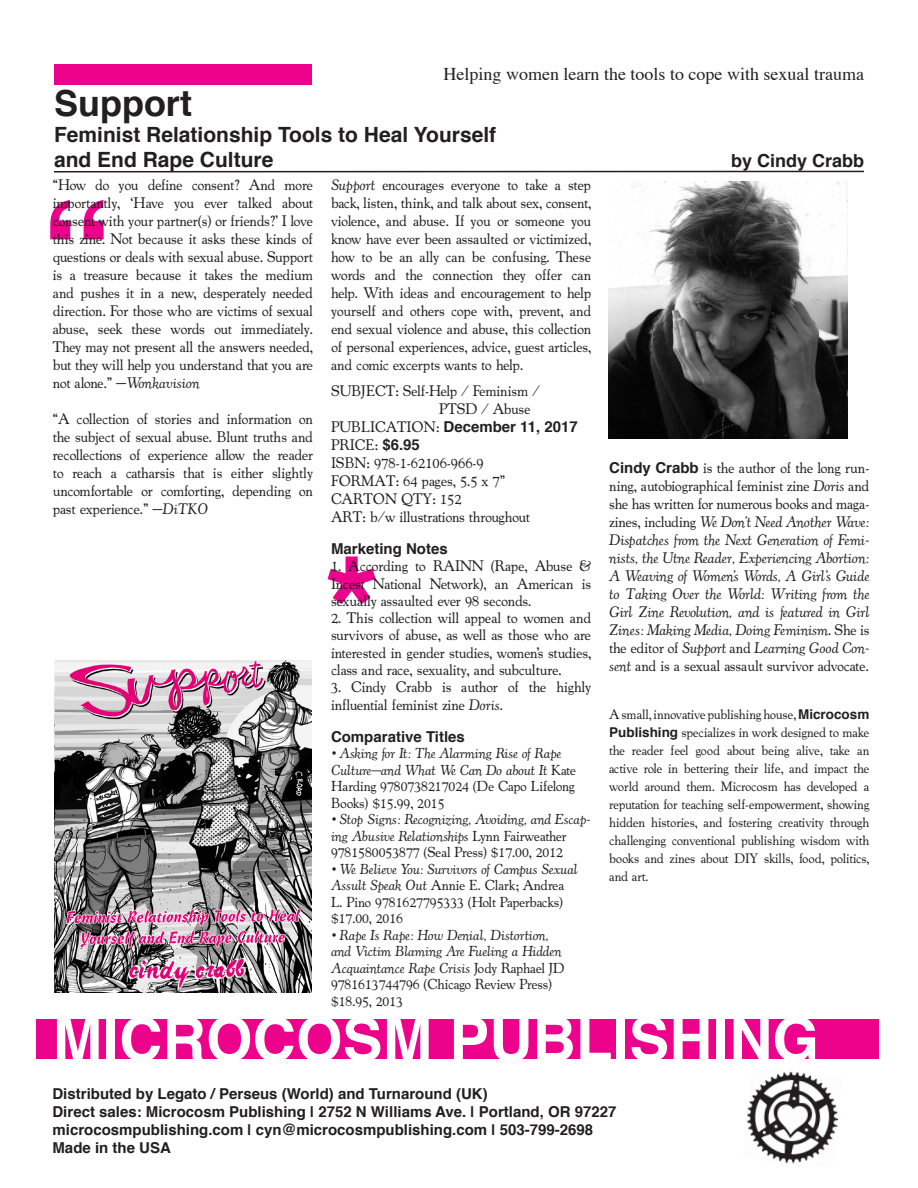
<style>
.page{position:relative;width:918px;height:1188px;background:#fff}
.page>*{position:absolute;margin:0;border:0;box-sizing:border-box;transform-origin:0 0}
.t1{font:700 144px "Helvetica";color:#ed028c}
.t2{font:700 60px "Helvetica";color:#fff}
.t3{font:700 36px "Helvetica";color:#231f20}
.t4{font:700 21px "Helvetica";color:#231f20}
.t5{font:18px "Times";color:#231f20}
.t6{font:700 18px "Helvetica";color:#231f20}
.t7{font:500 15px/18px "Cooper Old Style";letter-spacing:-.01em;color:#231f20;text-align:justify}
.t8{font:italic 15px/18px "Cooper Old Style";color:#231f20;text-align:justify}
.t9{font:700 15px "Helvetica";color:#231f20}
.t10{font:italic 14.25px/16.5px "Cooper Old Style";color:#231f20}
.t11{font:500 14.25px/16.5px "Cooper Old Style";color:#231f20}
.t12{font:500 13.5px/18px "Cooper Old Style";letter-spacing:-.005em;color:#231f20;text-align:justify}
.s1{font-weight:400;font-style:italic}
.s2{font-family:"Cooper Old Style";font-weight:500}
.s3{font-family:"Helvetica";font-weight:700}
.s4{font-weight:500;font-style:normal}
.s5{font-family:"Helvetica";font-weight:700;font-style:normal}
</style>
<div class="page">
<div style="left:54px;top:64px;width:258px;height:22px;background:#ed028c"></div>
<div style="left:36px;top:1020px;width:843px;height:39px;background:#ed028c"></div>
<hr style="left:54px;top:171px;width:810px;height:1px;background:#231f20">
<img style="left:746px;top:1071px;width:93px;height:93px">
<img style="left:608px;top:181px;width:239px;height:258px">
<img style="left:54px;top:660px;width:258px;height:332px">
<p class="t5" style="left:444px;top:57px;width:422px">Helping women learn the tools to cope with sexual trauma</p>
<p class="t3" style="left:54px;top:75px;width:139px">Support</p>
<p class="t4" style="left:54px;top:117px;width:444px">Feminist Relationship Tools to Heal Yourself</p>
<p class="t4" style="left:54px;top:142px;width:221px">and End Rape Culture</p>
<p class="t6" style="left:731px;top:146px;width:135px">by Cindy Crabb</p>
<p class="t7" style="left:53px;top:176px;width:262px">“How do you define consent? And more importantly, ‘Have you ever talked about consent with your partner(s) or friends?’ I love this zine. Not because it asks these kinds of questions or deals with sexual abuse. Support is a treasure because it takes the medium and pushes it in a new, desperately needed direction. For those who are victims of sexual abuse, seek these words out immediately.<br>They may not present all the answers needed, but they will help you understand that you are not alone.” —<span class="s1">Wonkavision</span></p>
<p class="t7" style="left:53px;top:410px;width:262px">“A collection of stories and information on the subject of sexual abuse. Blunt truths and recollections of experience allow the reader to reach a catharsis that is either slightly uncomfortable or comforting, depending on past experience.” —<span class="s1">DiTKO</span></p>
<p class="t1" style="left:40px;top:138px;width:73px">“</p>
<p class="t7" style="left:331px;top:176px;width:262px"><span class="s1">Support</span> encourages everyone to take a step back, listen, think, and talk about sex, consent, violence, and abuse. If you or someone you know have ever been assaulted or victimized, how to be an ally can be confusing. These words and the connection they offer can help. With ideas and encouragement to help yourself and others cope with, prevent, and end sexual violence and abuse, this collection of personal experiences, advice, guest articles, and comic excerpts wants to help.</p>
<p class="t7" style="left:331px;top:382px;width:210px">SUBJECT: Self-Help / Feminism /</p>
<p class="t7" style="left:439px;top:400px;width:93px">PTSD / Abuse</p>
<p class="t9" style="left:331px;top:415px;width:248px"><span class="s2">PUBLICATION:</span> December 11, 2017</p>
<p class="t7" style="left:331px;top:436px;width:90px">PRICE: <span class="s3">$6.95</span></p>
<p class="t7" style="left:331px;top:454px;width:154px">ISBN: 978-1-62106-966-9</p>
<p class="t7" style="left:331px;top:472px;width:176px">FORMAT: 64 pages, 5.5 x 7”</p>
<p class="t7" style="left:331px;top:490px;width:132px">CARTON QTY: 152</p>
<p class="t7" style="left:331px;top:508px;width:200px">ART: b/w illustrations throughout</p>
<p class="t9" style="left:331px;top:537px;width:118px">Marketing Notes</p>
<p class="t7" style="left:331px;top:558px;width:262px;line-height:17.2px">1. According to RAINN (Rape, Abuse &amp; Incest National Network), an American is sexually assaulted ever 98 seconds.</p>
<p class="t7" style="left:331px;top:609px;width:262px;line-height:17.2px">2. This collection will appeal to women and survivors of abuse, as well as those who are interested in gender studies, women’s studies, class and race, sexuality, and subculture.</p>
<p class="t7" style="left:331px;top:678px;width:262px">3. Cindy Crabb is author of the highly influential feminist zine <span class="s1">Doris</span>.</p>
<p class="t9" style="left:331px;top:724px;width:135px">Comparative Titles</p>
<p class="t10" style="left:331px;top:745px;width:247px">• Asking for It: The Alarming Rise of Rape Culture—and What We Can Do about It <span class="s4">Kate Harding 9780738217024 (De Capo Lifelong Books) $15.99, 2015</span></p>
<p class="t10" style="left:331px;top:811px;width:261px">• Stop Signs: Recognizing, Avoiding, and Escap&shy;ing Abusive Relationships <span class="s4">Lynn Fairweather<br>9781580053877 (Seal Press) $17.00, 2012</span></p>
<p class="t11" style="left:331px;top:861px;width:248px"><span class="s1">• We Believe You: Survivors of Campus Sexual Assult Speak Out</span> Annie E. Clark; Andrea L. Pino 9781627795333 (Holt Paperbacks) $17.00, 2016</p>
<p class="t10" style="left:331px;top:927px;width:235px">• Rape Is Rape: How Denial, Distortion, and Victim Blaming Are Fueling a Hidden Acquaintance Rape Crisis <span class="s4">Jody Raphael JD 9781613744796 (Chicago Review Press) $18.95, 2013</span></p>
<p class="t1" style="left:324px;top:494px;width:58px">*</p>
<p class="t8" style="left:609px;top:460px;width:262px"><span class="s5">Cindy Crabb</span> <span class="s4">is the author of the long run&shy;ning, autobiographical feminist zine</span> Doris <span class="s4">and she has written for numerous books and maga&shy;zines, including</span> We Don’t Need Another Wave:<br>Dispatches from the Next Generation of Femi&shy;nists, the Utne Reader, Experiencing Abortion:<br>A Weaving of Women’s Words, A Girl’s Guide to Taking Over the World: Writing from the Girl Zine Revolution, and is featured in Girl Zines: Making Media, Doing Feminism<span class="s4">. She is the editor of</span> Support <span class="s4">and</span> Learning Good Con&shy;sent <span class="s4">and is a sexual assault survivor advocate.</span></p>
<p class="t12" style="left:609px;top:706px;width:262px">A small, innovative publishing house, <span class="s3">Microcosm Publishing</span> specializes in work designed to make the reader feel good about being alive, take an active role in bettering their life, and impact the world around them. Microcosm has developed a reputation for teaching self-empowerment, showing hidden histories, and fostering creativity through challenging conventional publishing wisdom with books and zines about DIY skills, food, politics, and art.</p>
<p class="t2" style="left:52px;top:991px;width:768px">MICROCOSM PUBLISHING</p>
<p class="t9" style="left:52px;top:1082px;width:437px">Distributed by Legato / Perseus (World) and Turnaround (UK)</p>
<p class="t9" style="left:52px;top:1100px;width:566px">Direct sales: Microcosm Publishing | 2752 N Williams Ave. | Portland, OR 97227</p>
<p class="t9" style="left:52px;top:1118px;width:542px">microcosmpublishing.com | cyn@microcosmpublishing.com | 503-799-2698</p>
<p class="t9" style="left:52px;top:1136px;width:120px">Made in the USA</p>
</div>
